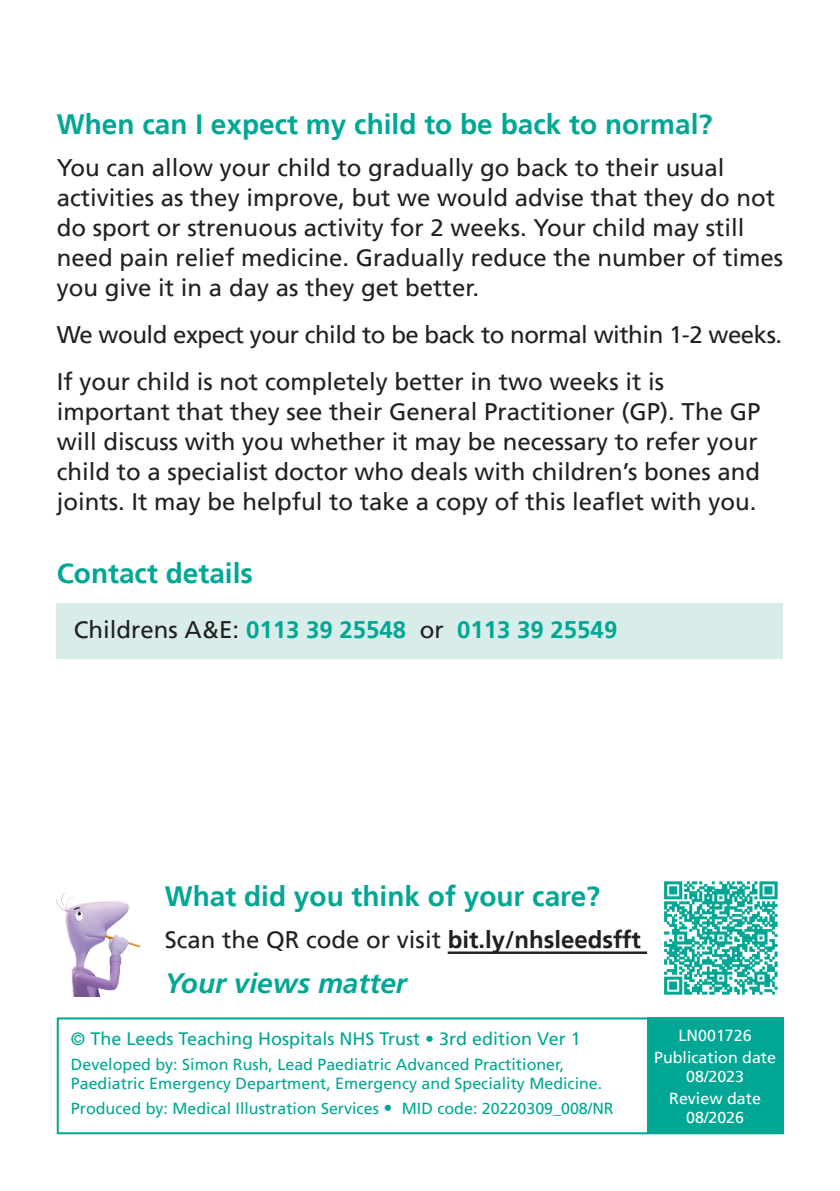
<style>
.page{position:relative;width:840px;height:1191px;background:#fff}
.page>*{position:absolute;margin:0;border:0;box-sizing:border-box;transform-origin:0 0}
.Main_Headings{font:700 28px "Frutiger LT";color:#00a794}
.Main_Headings-2{font:italic 700 28px "Frutiger LT";color:#00a794}
.Body_Text{font:24px/30px "Frutiger LT";color:#231f20}
.Body_Text-2{font:24px "Frutiger LT";letter-spacing:-.02em;color:#231f20}
.Body_Text-3{font:700 24px "Frutiger LT";color:#00a794}
.Back_cover_Box_Text{font:18px "Frutiger LT";color:#00a794}
.Back_cover_Box_Text-2{font:16px/19.2px "Frutiger LT";color:#00a794}
.Back_cover_Box_Text-3{font:16px "Frutiger LT";color:#fff}
.s1{font-weight:400;color:#231f20}
.s2{font-weight:700}
.s3{font-size:18px}
</style>
<div class="page">
<div style="left:57px;top:1017px;width:725px;height:117px;border:2px solid #00a794"></div>
<div style="left:646px;top:1017px;width:136px;height:117px;background:#00a794"></div>
<div style="left:57px;top:603px;width:725px;height:56px;background:#d8edea"></div>
<img style="left:57px;top:892px;width:84px;height:104px">
<hr style="left:447px;top:951px;width:199px;height:3px;background:#231f20">
<img style="left:664px;top:881px;width:114px;height:114px">
<p class="Main_Headings" style="left:57px;top:108px;width:657px">When can I expect my child to be back to normal?</p>
<p class="Body_Text" style="left:57px;top:153px;width:727px">You can allow your child to gradually go back to their usual activities as they improve, but we would advise that they do not do sport or strenuous activity for 2 weeks. Your child may still need pain relief medicine. Gradually reduce the number of times you give it in a day as they get better.</p>
<p class="Body_Text-2" style="left:57px;top:320px;width:726px">We would expect your child to be back to normal within 1-2 weeks.</p>
<p class="Body_Text" style="left:57px;top:367px;width:704px">If your child is not completely better in two weeks it is important that they see their General Practitioner (GP). The GP will discuss with you whether it may be necessary to refer your child to a specialist doctor who deals with children’s bones and joints. It may be helpful to take a copy of this leaflet with you.</p>
<p class="Main_Headings" style="left:57px;top:557px;width:198px">Contact details</p>
<p class="Body_Text-3" style="left:74px;top:615px;width:544px"><span class="s1">Childrens A&amp;E:</span> 0113 39 25548 <span class="s1">or</span> 0113 39 25549</p>
<p class="Main_Headings" style="left:164px;top:880px;width:437px">What did you think of your care?</p>
<p class="Body_Text" style="left:164px;top:924px;width:477px">Scan the QR code or visit <span class="s2">bit.ly/nhsleedsfft</span></p>
<p class="Main_Headings-2" style="left:164px;top:966px;width:243px">Your views matter</p>
<p class="Back_cover_Box_Text" style="left:71px;top:1028px;width:511px">© The Leeds Teaching Hospitals NHS Trust • 3rd edition Ver 1</p>
<p class="Back_cover_Box_Text-2" style="left:71px;top:1055px;width:532px">Developed by: Simon Rush, Lead Paediatric Advanced Practitioner,<br>Paediatric Emergency Department, Emergency and Speciality Medicine.</p>
<p class="Back_cover_Box_Text-2" style="left:71px;top:1098px;width:544px">Produced by: Medical Illustration Services <span class="s3">•</span> MID code: 20220309_008/NR</p>
<p class="Back_cover_Box_Text-3" style="left:678px;top:1025px;width:74px">LN001726</p>
<p class="Back_cover_Box_Text-3" style="left:653px;top:1047px;width:123px">Publication date</p>
<p class="Back_cover_Box_Text-3" style="left:685px;top:1067px;width:59px">08/2023</p>
<p class="Back_cover_Box_Text-3" style="left:669px;top:1089px;width:93px">Review date</p>
<p class="Back_cover_Box_Text-3" style="left:685px;top:1108px;width:59px">08/2026</p>
</div>
